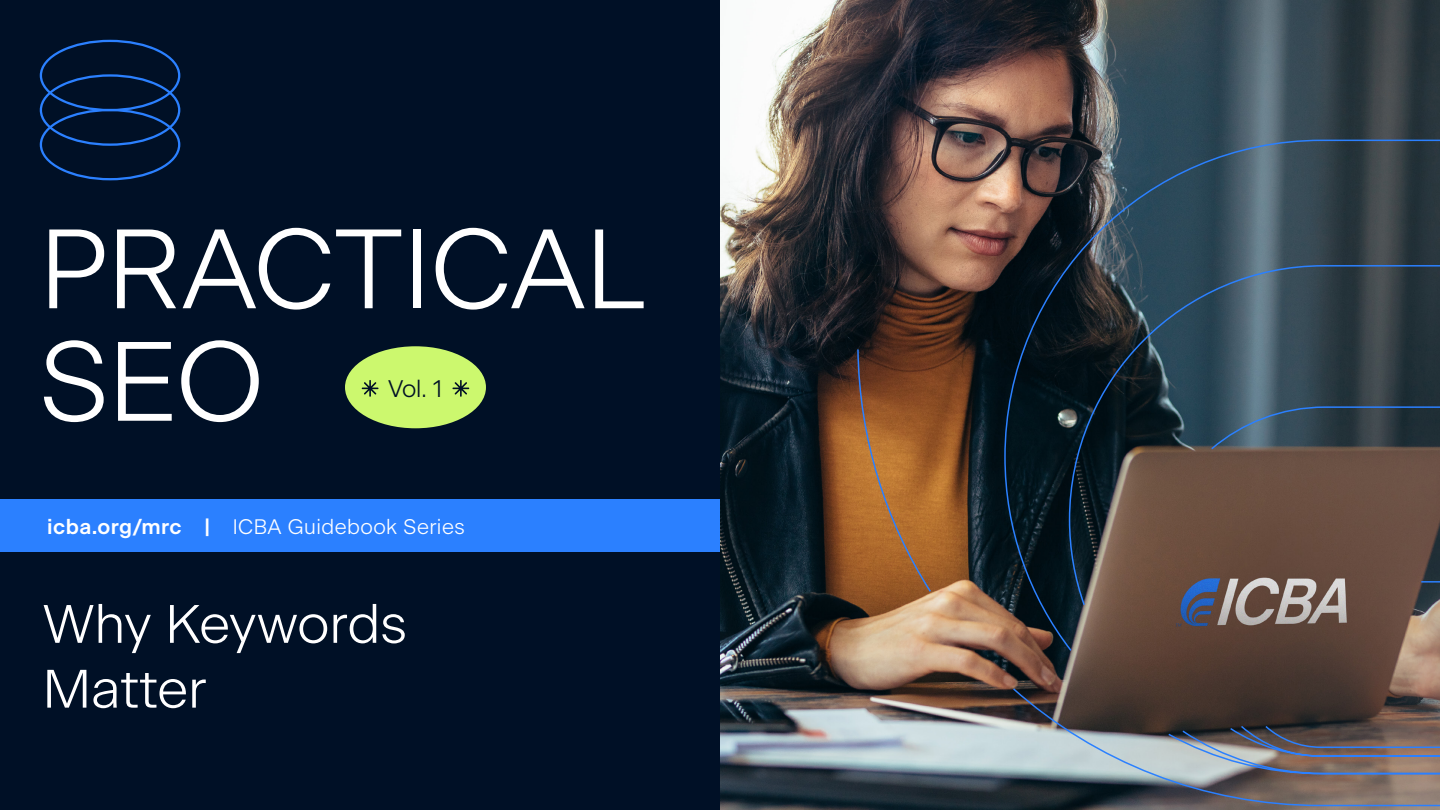
<style>
.page{position:relative;width:1440px;height:810px;background:#001026}
.page>*{position:absolute;margin:0;border:0;box-sizing:border-box;transform-origin:0 0}
.t1{font:300 112.5px/112.5px "Beausite Classic";color:#fff}
.t2{font:300 54px/64.8px "Beausite Classic";color:#fff}
.t3{font:300 24px "Beausite Classic";color:#001026}
.t4{font:300 21px "Beausite Classic";letter-spacing:.02em;color:#fff}
.s1{font-weight:600}
</style>
<div class="page">
<svg style="left:40px;top:40px;width:140px;height:140px"></svg>
<img style="left:720px;top:0;width:720px;height:810px">
<img style="left:1011px;top:687px;width:429px;height:120px">
<svg style="left:856px;top:348px;width:76px;height:245px;background:#9c5f2e"></svg>
<svg style="left:1003px;top:139px;width:437px;height:513px"></svg>
<svg style="left:1068px;top:264px;width:372px;height:343px;background:#484748"></svg>
<svg style="left:1210px;top:406px;width:230px;height:45px;background:#394a56"></svg>
<svg style="left:1421px;top:581px;width:19px;height:2px"></svg>
<div style="left:0;top:499px;width:720px;height:53px;background:#2b80ff"></div>
<div style="left:345px;top:346px;width:141px;height:82px;background:#ccf86e;border-radius:50%"></div>
<svg style="left:362px;top:380px;width:17px;height:17px"></svg>
<svg style="left:452px;top:380px;width:17px;height:17px"></svg>
<h1 class="t1" style="left:40px;top:203px;width:608px">PRACTICAL<br>SEO</h1>
<p class="t3" style="left:388px;top:370px;width:56px">Vol. 1</p>
<p class="t4" style="left:47px;top:511px;width:419px"><span class="s1">icba.org/mrc |</span> ICBA Guidebook Series</p>
<h2 class="t2" style="left:43px;top:587px;width:366px">Why Keywords<br>Matter</h2>
</div>
